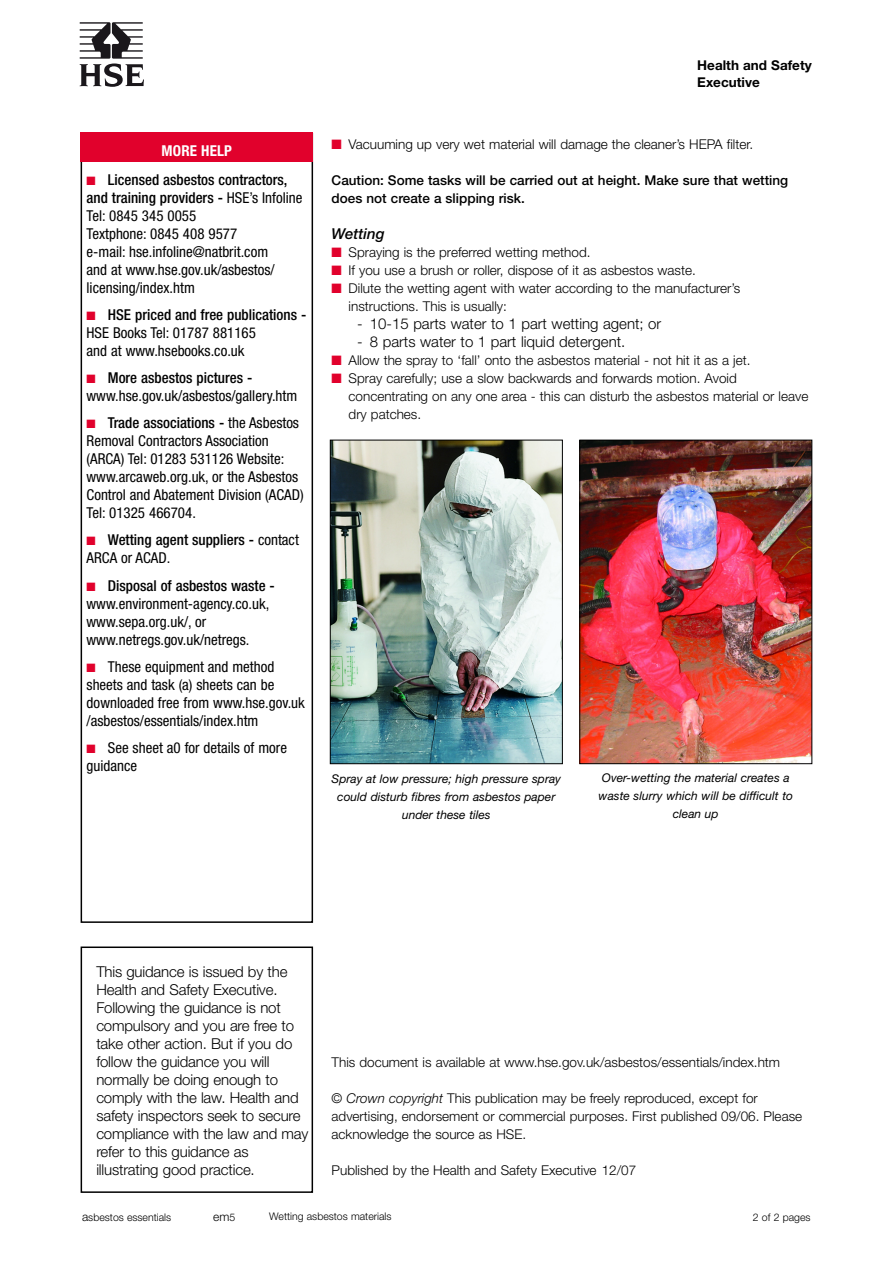
<style>
.page{position:relative;width:893px;height:1263px;background:#fff}
.page>*{position:absolute;margin:0;border:0;box-sizing:border-box;transform-origin:0 0}
.t1{font:condensed 15px/18px "Helvetica Neue";color:#000}
.t2{font:300 15px/18px "Helvetica Neue";letter-spacing:-.01em;color:#000}
.t3{font:500 condensed 15px/18px "Helvetica Neue";color:#000}
.t4{font:700 condensed 15px "Helvetica Neue";letter-spacing:.01em;color:#fff}
.t5{font:italic 500 15px "Helvetica Neue";color:#000}
.t6{font:300 13.5px/18px "Helvetica Neue";color:#000}
.t7{font:500 13.5px/18px "Helvetica Neue";color:#000}
.t8{font:700 13.5px/16.5px "Helvetica Neue";color:#000}
.t9{font:italic 12px/18px "Helvetica Neue";color:#000;text-align:center}
.t10{font:300 12px "Helvetica Neue";color:#000}
.t11{font:300 10.5px "Helvetica Neue";color:#000}
.s1{color:#e1012c}
.s2{font-weight:500}
.s3{font-weight:400}
.s4{font-style:italic}
.s5{font-size:12px}
.s6{font-size:10.5px}
</style>
<div class="page">
<div style="left:81px;top:947px;width:232px;height:246px;border:2px solid #000"></div>
<div style="left:81px;top:133px;width:232px;height:790px;border:2px solid #000"></div>
<svg style="left:80px;top:22px;width:64px;height:65px"></svg>
<img style="left:332px;top:442px;width:228px;height:320px">
<div style="left:330px;top:440px;width:232px;height:324px;border:1px solid #000"></div>
<img style="left:581px;top:442px;width:229px;height:320px">
<div style="left:579px;top:440px;width:233px;height:324px;border:1px solid #000"></div>
<div style="left:81px;top:132px;width:232px;height:30px;background:#e1012c"></div>
<p class="t4" style="left:162px;top:145px;width:72px">MORE HELP</p>
<p class="t1" style="left:87px;top:172px;width:217px"><span class="s1">■</span> <span class="s2">Licensed asbestos contractors, and training providers -</span> HSE’s Infoline<br>Tel: 0845 345 0055<br>Textphone: 0845 408 9577<br>e-mail: hse.infoline@natbrit.com<br>and at www.hse.gov.uk/asbestos/ licensing/index.htm</p>
<p class="t1" style="left:87px;top:307px;width:220px"><span class="s1">■</span> <span class="s2">HSE priced and free publications -<br></span>HSE Books Tel: 01787 881165<br>and at www.hsebooks.co.uk</p>
<p class="t1" style="left:87px;top:370px;width:212px"><span class="s1">■</span> <span class="s2">More asbestos pictures - </span>www.hse.gov.uk/asbestos/gallery.htm</p>
<p class="t1" style="left:87px;top:415px;width:219px"><span class="s1">■</span> <span class="s2">Trade associations -</span> the Asbestos Removal Contractors Association (ARCA) Tel: 01283 531126 Website: www.arcaweb.org.uk, or the Asbestos Control and Abatement Division (ACAD)<br>Tel: 01325 466704.</p>
<p class="t3" style="left:87px;top:532px;width:214px"><span class="s1">■</span> Wetting agent suppliers - <span class="s3">contact<br>ARCA or ACAD.</span></p>
<p class="t1" style="left:87px;top:578px;width:188px"><span class="s1">■</span> <span class="s2">Disposal of asbestos waste - </span>www.environment-agency.co.uk, www.sepa.org.uk/, or www.netregs.gov.uk/netregs.</p>
<p class="t1" style="left:87px;top:659px;width:220px"><span class="s1">■</span> These equipment and method sheets and task (a) sheets can be downloaded free from www.hse.gov.uk /asbestos/essentials/index.htm</p>
<p class="t1" style="left:87px;top:740px;width:202px"><span class="s1">■</span> See sheet a0 for details of more guidance</p>
<p class="t8" style="left:697px;top:58px;width:116px">Health and Safety<br>Executive</p>
<p class="t6" style="left:332px;top:136px;width:423px"><span class="s1">■</span> Vacuuming up very wet material will damage the cleaner’s HEPA filter.</p>
<p class="t7" style="left:332px;top:172px;width:458px">Caution: Some tasks will be carried out at height. Make sure that wetting does not create a slipping risk.</p>
<p class="t5" style="left:332px;top:228px;width:55px">Wetting</p>
<p class="t6" style="left:332px;top:244px;width:260px"><span class="s1">■</span> Spraying is the preferred wetting method.</p>
<p class="t6" style="left:332px;top:262px;width:366px"><span class="s1">■</span> If you use a brush or roller, dispose of it as asbestos waste.</p>
<p class="t6" style="left:332px;top:280px;width:410px"><span class="s1">■</span> Dilute the wetting agent with water according to the manufacturer’s</p>
<p class="t6" style="left:349px;top:298px;width:160px">instructions. This is usually:</p>
<p class="t2" style="left:357px;top:316px;width:306px">- 10-15 parts water to 1 part wetting agent; or</p>
<p class="t2" style="left:357px;top:334px;width:270px">- 8 parts water to 1 part liquid detergent.</p>
<p class="t6" style="left:332px;top:352px;width:420px"><span class="s1">■</span> Allow the spray to ‘fall’ onto the asbestos material - not hit it as a jet.</p>
<p class="t6" style="left:349px;top:370px;width:461px;text-indent:-17px"><span class="s1">■</span> Spray carefully; use a slow backwards and forwards motion. Avoid concentrating on any one area - this can disturb the asbestos material or leave dry patches.</p>
<p class="t9" style="left:332px;top:771px;width:231px">Spray at low pressure; high pressure spray could disturb fibres from asbestos paper under these tiles</p>
<p class="t9" style="left:599px;top:770px;width:196px">Over-wetting the material creates a waste slurry which will be difficult to clean up</p>
<p class="t2" style="left:96px;top:964px;width:214px">This guidance is issued by the<br>Health and Safety Executive.<br>Following the guidance is not compulsory and you are free to take other action. But if you do follow the guidance you will normally be doing enough to comply with the law. Health and safety inspectors seek to secure compliance with the law and may refer to this guidance as illustrating good practice.</p>
<p class="t6" style="left:332px;top:1054px;width:450px">This document is available at www.hse.gov.uk/asbestos/essentials/index.htm</p>
<p class="t6" style="left:332px;top:1090px;width:472px">© <span class="s4">Crown copyright</span> This publication may be freely reproduced, except for advertising, endorsement or commercial purposes. First published 09/06. Please acknowledge the source as HSE.</p>
<p class="t6" style="left:332px;top:1162px;width:306px">Published by the Health and Safety Executive 12/07</p>
<p class="t11" style="left:82px;top:1213px;width:91px"><span class="s5">a</span>sbestos essentials</p>
<p class="t10" style="left:213px;top:1212px;width:24px">em<span class="s6">5</span></p>
<p class="t11" style="left:269px;top:1213px;width:124px">Wetting asbestos materials</p>
<p class="t11" style="left:753px;top:1213px;width:59px">2 of 2 pages</p>
</div>
